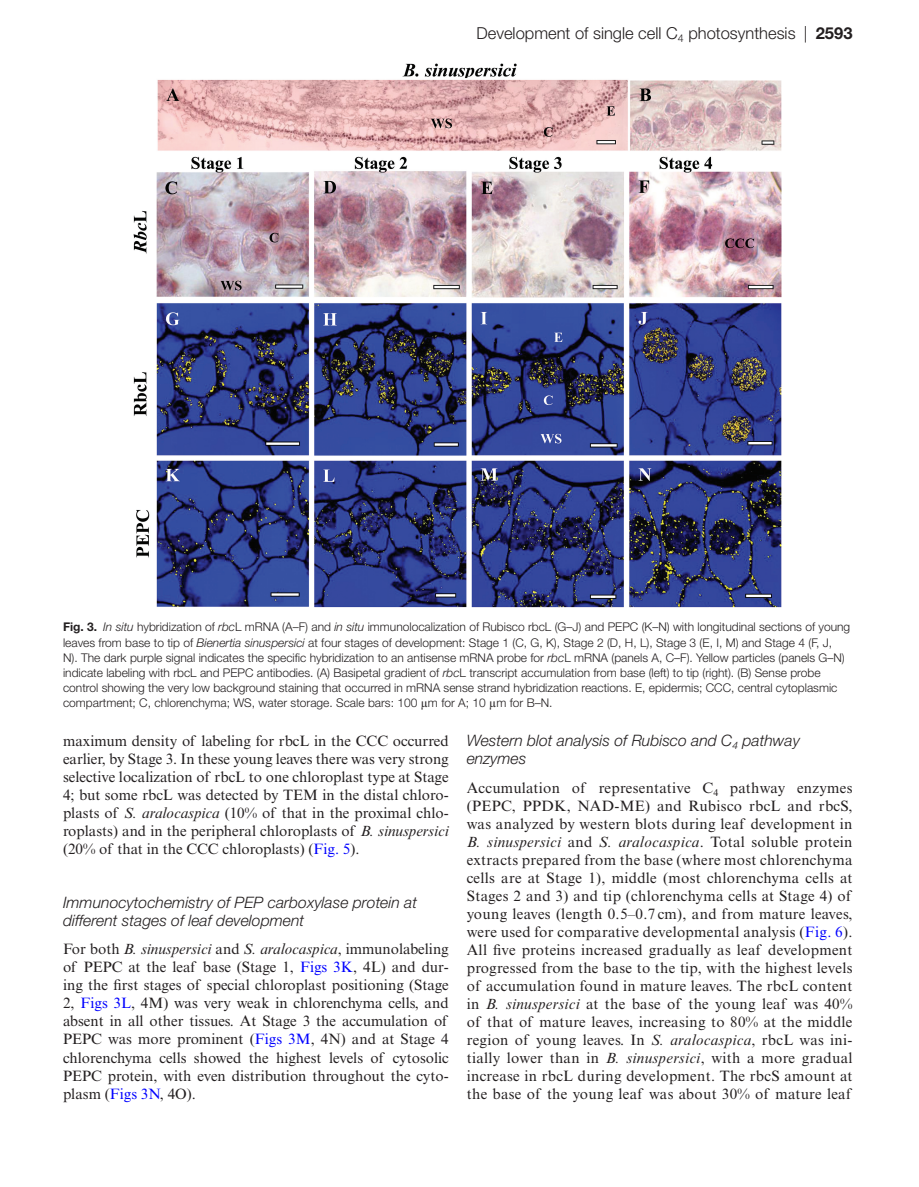
<style>
.page{position:relative;width:919px;height:1187px;background:#fff}
.page>*{position:absolute;margin:0;border:0;box-sizing:border-box;transform-origin:0 0}
.t1{font:300 16.5px "Helvetica Neue LT Std";color:#231f20}
.t2{font:italic 300 15.75px/18px "Helvetica Neue LT Std";color:#231f20}
.t3{font:15px/18px "Times New Roman MT Std";color:#231f20;text-align:justify}
.t4{font:300 12px/15px "Helvetica Neue LT Std";color:#231f20}
.s1{font-weight:700}
.s2{font-style:italic}
.s3{font-family:"Gandhari Unicode";font-weight:400}
.s4{color:#00f}
</style>
<div class="page">
<img style="left:134px;top:63px;width:647px;height:544px">
<p class="t1" style="left:476px;top:23px;width:377px">Development of single cell C<sub>4</sub> photosynthesis | <span class="s1">2593</span></p>
<p class="t4" style="left:63px;top:619px;width:788px"><span class="s1">Fig. 3.</span> <span class="s2">In situ</span> hybridization of <span class="s2">rbc</span>L mRNA (A–F) and <span class="s2">in situ</span> immunolocalization of Rubisco rbcL (G–J) and PEPC (K–N) with longitudinal sections of young leaves from base to tip of <span class="s2">Bienertia sinuspersici</span> at four stages of development: Stage 1 (C, G, K), Stage 2 (D, H, L), Stage 3 (E, I, M) and Stage 4 (F, J,<br>N). The dark purple signal indicates the specific hybridization to an antisense mRNA probe for <span class="s2">rbc</span>L mRNA (panels A, C–F). Yellow particles (panels G–N) indicate labeling with rbcL and PEPC antibodies. (A) Basipetal gradient of <span class="s2">rbc</span>L transcript accumulation from base (left) to tip (right). (B) Sense probe control showing the very low background staining that occurred in mRNA sense strand hybridization reactions. E, epidermis; CCC, central cytoplasmic compartment; C, chlorenchyma; WS, water storage. Scale bars: 100 <span class="s3">μ</span>m for A; 10 <span class="s3">μ</span>m for B–N.</p>
<p class="t3" style="left:63px;top:731px;width:387px">maximum density of labeling for rbcL in the CCC occurred earlier, by Stage 3. In these young leaves there was very strong selective localization of rbcL to one chloroplast type at Stage 4; but some rbcL was detected by TEM in the distal chloro&shy;plasts of <span class="s2">S. aralocaspica</span> (10% of that in the proximal chlo&shy;roplasts) and in the peripheral chloroplasts of <span class="s2">B. sinuspersici </span>(20% of that in the CCC chloroplasts) (<span class="s4">Fig. 5</span>).</p>
<p class="t2" style="left:63px;top:893px;width:355px">Immunocytochemistry of PEP carboxylase protein at different stages of leaf development</p>
<p class="t3" style="left:63px;top:940px;width:387px">For both <span class="s2">B. sinuspersici</span> and <span class="s2">S. aralocaspica</span>, immunolabeling of PEPC at the leaf base (Stage 1, <span class="s4">Figs 3K</span>, 4L) and dur&shy;ing the first stages of special chloroplast positioning (Stage 2, <span class="s4">Figs 3L</span>, 4M) was very weak in chlorenchyma cells, and absent in all other tissues. At Stage 3 the accumulation of PEPC was more prominent (<span class="s4">Figs 3M</span>, 4N) and at Stage 4 chlorenchyma cells showed the highest levels of cytosolic PEPC protein, with even distribution throughout the cyto&shy;plasm (<span class="s4">Figs 3N</span>, 4O).</p>
<p class="t2" style="left:466px;top:731px;width:334px">Western blot analysis of Rubisco and C<sub>4</sub> pathway enzymes</p>
<p class="t3" style="left:466px;top:778px;width:387px">Accumulation of representative C<sub>4</sub> pathway enzymes (PEPC, PPDK, NAD-ME) and Rubisco rbcL and rbcS, was analyzed by western blots during leaf development in <span class="s2">B. sinuspersici</span> and <span class="s2">S. aralocaspica</span>. Total soluble protein extracts prepared from the base (where most chlorenchyma cells are at Stage 1), middle (most chlorenchyma cells at Stages 2 and 3) and tip (chlorenchyma cells at Stage 4) of young leaves (length 0.5–0.7 cm), and from mature leaves, were used for comparative developmental analysis (<span class="s4">Fig. 6</span>).<br>All five proteins increased gradually as leaf development progressed from the base to the tip, with the highest levels of accumulation found in mature leaves. The rbcL content in <span class="s2">B. sinuspersici</span> at the base of the young leaf was 40% of that of mature leaves, increasing to 80% at the middle region of young leaves. In <span class="s2">S. aralocaspica</span>, rbcL was ini&shy;tially lower than in <span class="s2">B. sinuspersici</span>, with a more gradual increase in rbcL during development. The rbcS amount at the base of the young leaf was about 30% of mature leaf</p>
</div>
